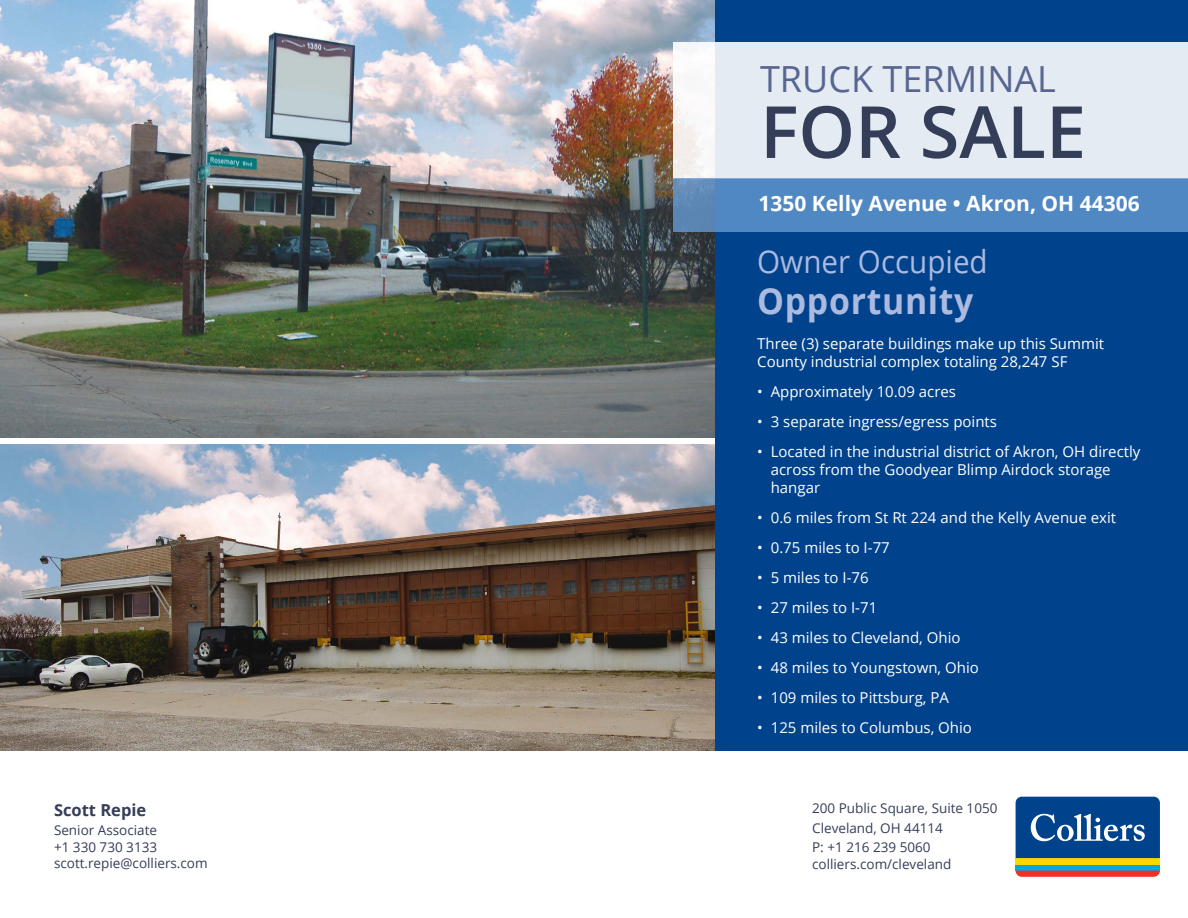
<style>
.page{position:relative;width:1188px;height:918px;background:#fff}
.page>*{position:absolute;margin:0;border:0;box-sizing:border-box;transform-origin:0 0}
.t1{font:600 72px "Open Sans";color:#353e59}
.t2{font:36px "Open Sans";color:#576590}
.t3{font:700 36px "Open Sans";letter-spacing:.02em;color:#acbae0;scale:.94 1}
.t4{font:31.5px "Open Sans";color:#acbae0;scale:.94 1}
.t5{font:700 21px "Open Sans";color:#fff}
.t6{font:700 16.5px "Open Sans";color:#353e59}
.t7{font:15px/18px "Open Sans";color:#fff}
.t8{font:13.5px/16.5px "Open Sans";color:#353e59}
</style>
<div class="page">
<img style="left:0;top:0;width:715px;height:437px">
<img style="left:0;top:445px;width:715px;height:306px">
<div style="left:715px;top:0;width:473px;height:751px;background:#00438c"></div>
<svg style="left:673px;top:42px;width:515px;height:137px;background:#e5ebf3"></svg>
<svg style="left:1013px;top:794px;width:149px;height:85px"></svg>
<div style="left:1016px;top:864px;width:144px;height:7px;background:#00a8e4"></div>
<div style="left:1016px;top:858px;width:144px;height:6px;background:#ffd600"></div>
<svg style="left:1016px;top:871px;width:144px;height:6px"></svg>
<svg style="left:1016px;top:797px;width:144px;height:61px;background:#1b5798"></svg>
<svg style="left:673px;top:179px;width:515px;height:53px;background:#5188c2"></svg>
<p class="t6" style="left:54px;top:798px;width:94px">Scott Repie</p>
<p class="t8" style="left:54px;top:822px;width:155px">Senior Associate<br>+1 330 730 3133 scott.repie@colliers.com</p>
<h2 class="t2" style="left:760px;top:54px;width:297px">TRUCK TERMINAL</h2>
<h1 class="t1" style="left:760px;top:82px;width:328px">FOR SALE</h1>
<h3 class="t5" style="left:759px;top:188px;width:383px">1350 Kelly Avenue • Akron, OH 44306</h3>
<h3 class="t4" style="left:757px;top:240px;width:247px">Owner Occupied</h3>
<h2 class="t3" style="left:757px;top:275px;width:232px">Opportunity</h2>
<p class="t7" style="left:757px;top:335px;width:348px">Three (3) separate buildings make up this Summit<br>County industrial complex totaling 28,247 SF</p>
<p class="t7" style="left:757px;top:383px;width:200px">• Approximately 10.09 acres</p>
<p class="t7" style="left:757px;top:413px;width:241px">• 3 separate ingress/egress points</p>
<p class="t7" style="left:771px;top:443px;width:371px;text-indent:-14px">• Located in the industrial district of Akron, OH directly across from the Goodyear Blimp Airdock storage hangar</p>
<p class="t7" style="left:757px;top:509px;width:360px">• 0.6 miles from St Rt 224 and the Kelly Avenue exit</p>
<p class="t7" style="left:757px;top:539px;width:134px">• 0.75 miles to I-77</p>
<p class="t7" style="left:757px;top:569px;width:113px">• 5 miles to I-76</p>
<p class="t7" style="left:757px;top:599px;width:122px">• 27 miles to I-71</p>
<p class="t7" style="left:757px;top:629px;width:205px">• 43 miles to Cleveland, Ohio</p>
<p class="t7" style="left:757px;top:659px;width:223px">• 48 miles to Youngstown, Ohio</p>
<p class="t7" style="left:757px;top:689px;width:193px">• 109 miles to Pittsburg, PA</p>
<p class="t7" style="left:757px;top:719px;width:216px">• 125 miles to Columbus, Ohio</p>
<p class="t8" style="left:812px;top:798px;width:187px;line-height:19.5px">200 Public Square, Suite 1050<br>Cleveland, OH 44114<br>P: +1 216 239 5060</p>
<p class="t8" style="left:812px;top:855px;width:141px">colliers.com/cleveland</p>
</div>
